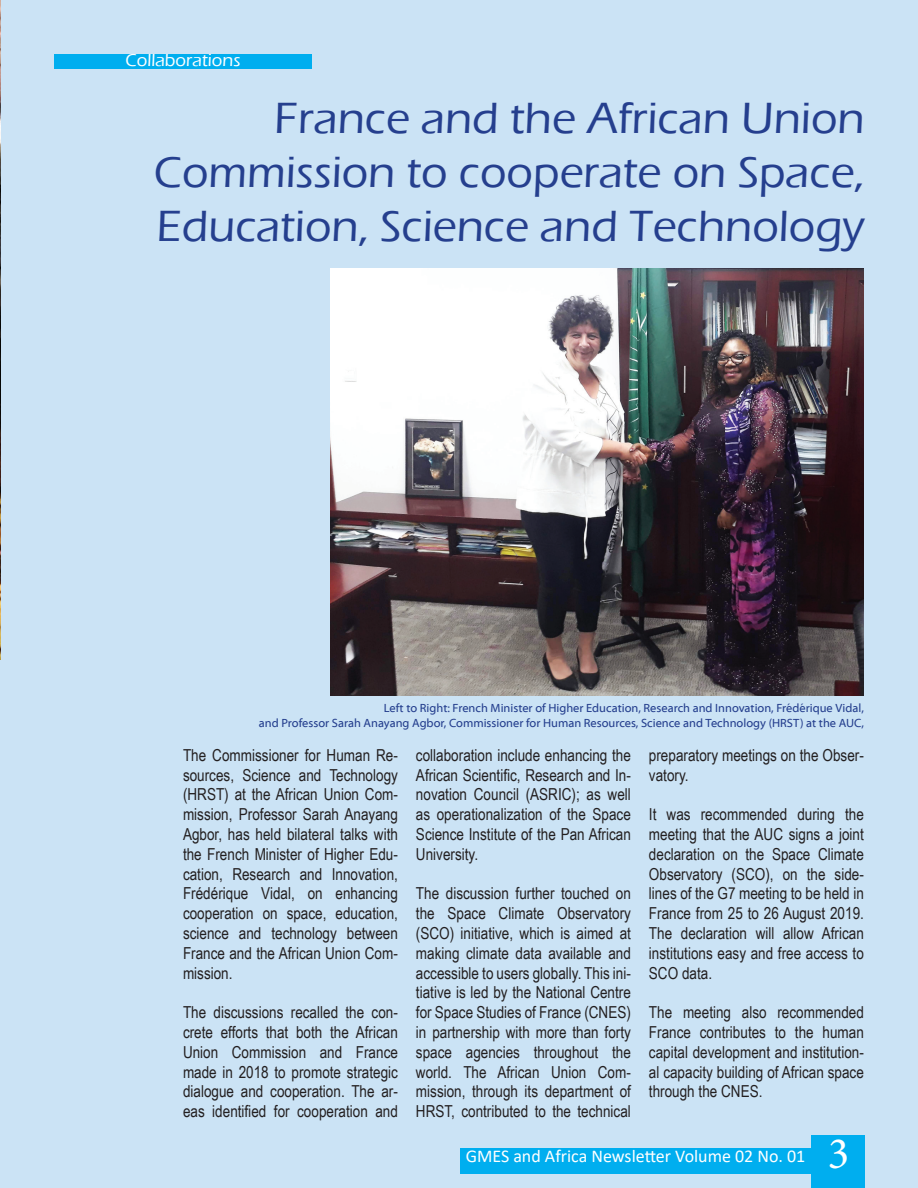
<style>
.page{position:relative;width:918px;height:1188px;background:#cbe3f5}
.page>*{position:absolute;margin:0;border:0;box-sizing:border-box;transform-origin:0 0}
.t1{font:500 45px/54px "Eras ITC";color:#253f8e;text-align:justify}
.t2{font:45px "Minion Pro";color:#fff}
.t3{font:18px "Calibri";color:#fff}
.t4{font:500 18px "Eras ITC";color:#fff}
.t5{font:16.5px/19.8px "Arial Narrow";color:#231f20;text-align:justify}
.t6{font:12px/14.4px "Myriad Web Pro";color:#253f8e;text-align:right}
</style>
<div class="page">
<img style="left:0;top:0;width:1px;height:660px">
<div style="left:54px;top:54px;width:258px;height:15px;background:#00aeef"></div>
<div style="left:811px;top:1136px;width:54px;height:52px;background:#00aeef"></div>
<img style="left:330px;top:269px;width:534px;height:426px">
<div style="left:460px;top:1148px;width:351px;height:26px;background:#00aeef"></div>
<p class="t4" style="left:125px;top:50px;width:117px">Collaborations</p>
<h1 class="t1" style="left:154px;top:91px;width:712px;text-indent:120px">France and the African Union Commission to cooperate on Space, Education, Science and Technology</h1>
<p class="t6" style="left:259px;top:701px;width:606px">Left to Right: French Minister of Higher Education, Research and Innovation, Frédérique Vidal,<br>and Professor Sarah Anayang Agbor, Commissioner for Human Resources, Science and Technology (HRST) at the AUC,</p>
<p class="t5" style="left:183px;top:744px;width:216px">The Commissioner for Human Re&shy;sources, Science and Technology (HRST) at the African Union Com&shy;mission, Professor Sarah Anayang Agbor, has held bilateral talks with the French Minister of Higher Edu&shy;cation, Research and Innovation, Frédérique Vidal, on enhancing cooperation on space, education, science and technology between France and the African Union Com&shy;mission.</p>
<p class="t5" style="left:183px;top:1002px;width:216px">The discussions recalled the con&shy;crete efforts that both the African Union Commission and France made in 2018 to promote strategic dialogue and cooperation. The ar&shy;eas identified for cooperation and</p>
<p class="t5" style="left:416px;top:744px;width:216px">collaboration include enhancing the African Scientific, Research and In&shy;novation Council (ASRIC); as well as operationalization of the Space Science Institute of the Pan African University.</p>
<p class="t5" style="left:416px;top:883px;width:216px">The discussion further touched on the Space Climate Observatory (SCO) initiative, which is aimed at making climate data available and accessible to users globally. This ini&shy;tiative is led by the National Centre for Space Studies of France (CNES) in partnership with more than forty space agencies throughout the world. The African Union Com&shy;mission, through its department of HRST, contributed to the technical</p>
<p class="t5" style="left:649px;top:744px;width:216px">preparatory meetings on the Obser&shy;vatory.</p>
<p class="t5" style="left:649px;top:804px;width:216px">It was recommended during the meeting that the AUC signs a joint declaration on the Space Climate Observatory (SCO), on the side&shy;lines of the G7 meeting to be held in France from 25 to 26 August 2019.<br>The declaration will allow African institutions easy and free access to SCO data.</p>
<p class="t5" style="left:649px;top:1002px;width:216px">The meeting also recommended France contributes to the human capital development and institution&shy;al capacity building of African space through the CNES.</p>
<p class="t3" style="left:466px;top:1143px;width:341px">GMES and Africa Newsletter Volume 02 No. 01</p>
<h1 class="t2" style="left:828px;top:1124px;width:23px">3</h1>
</div>
